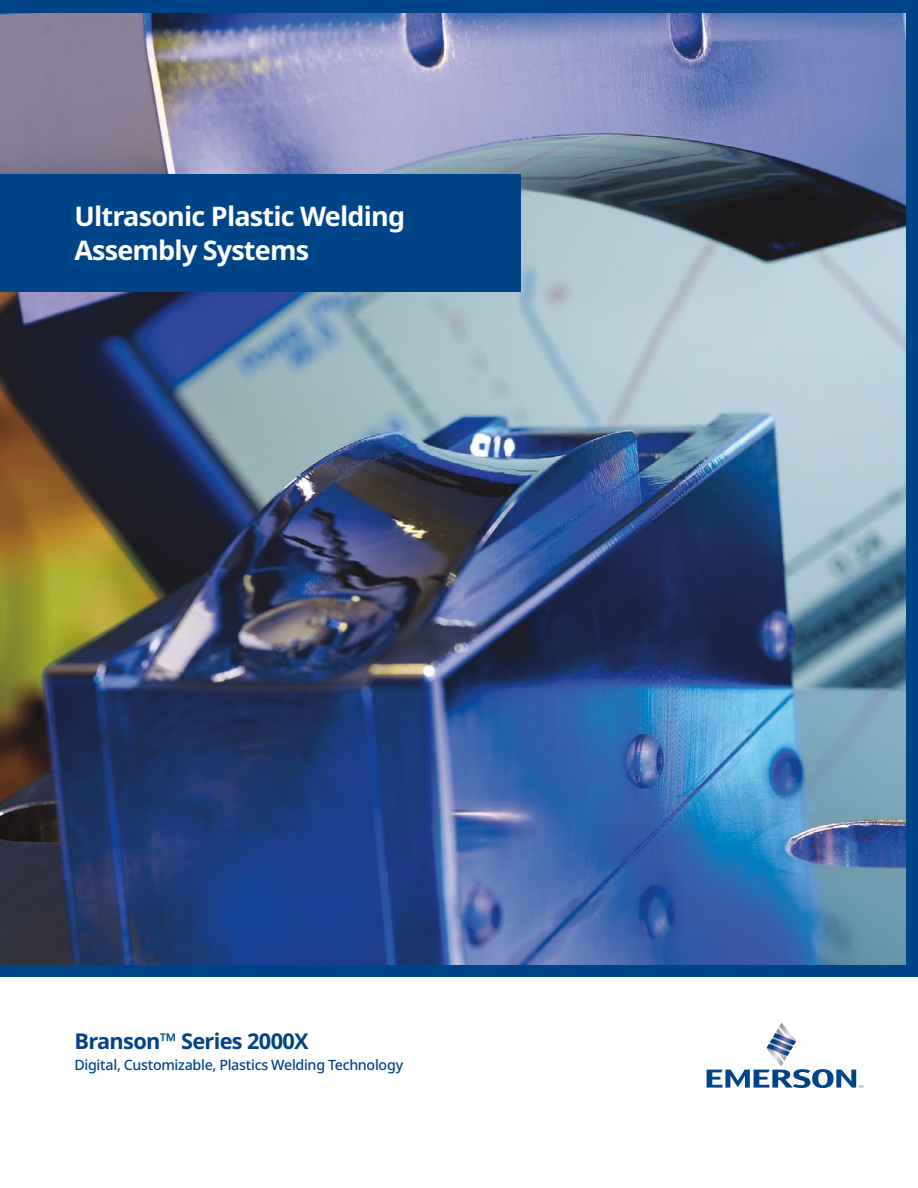
<style>
.page{position:relative;width:918px;height:1188px;background:#fff}
.page>*{position:absolute;margin:0;border:0;box-sizing:border-box;transform-origin:0 0}
.Headline_Front_Cover{font:700 27px/33.8px "Noto Sans";letter-spacing:-.03em;color:#fff}
.Product_Title_Front_Cover_Page{font:700 21.75px "Noto Sans";letter-spacing:-.03em;color:#048}
.Product_Subtitle_Front_Cover_Page{font:500 14.25px "Noto Sans";letter-spacing:-.02em;color:#048}
</style>
<div class="page">
<div style="left:0;top:0;width:918px;height:977px;background:#048"></div>
<img style="left:0;top:13px;width:906px;height:952px">
<div style="left:0;top:174px;width:521px;height:117px;background:#048"></div>
<svg style="left:707px;top:1023px;width:156px;height:65px"></svg>
<p class="Headline_Front_Cover" style="left:74px;top:200px;width:332px">Ultrasonic Plastic Welding<br>Assembly Systems</p>
<p class="Product_Title_Front_Cover_Page" style="left:74px;top:1028px;width:236px">Branson™ Series 2000X</p>
<p class="Product_Subtitle_Front_Cover_Page" style="left:74px;top:1056px;width:330px">Digital, Customizable, Plastics Welding Technology</p>
</div>
